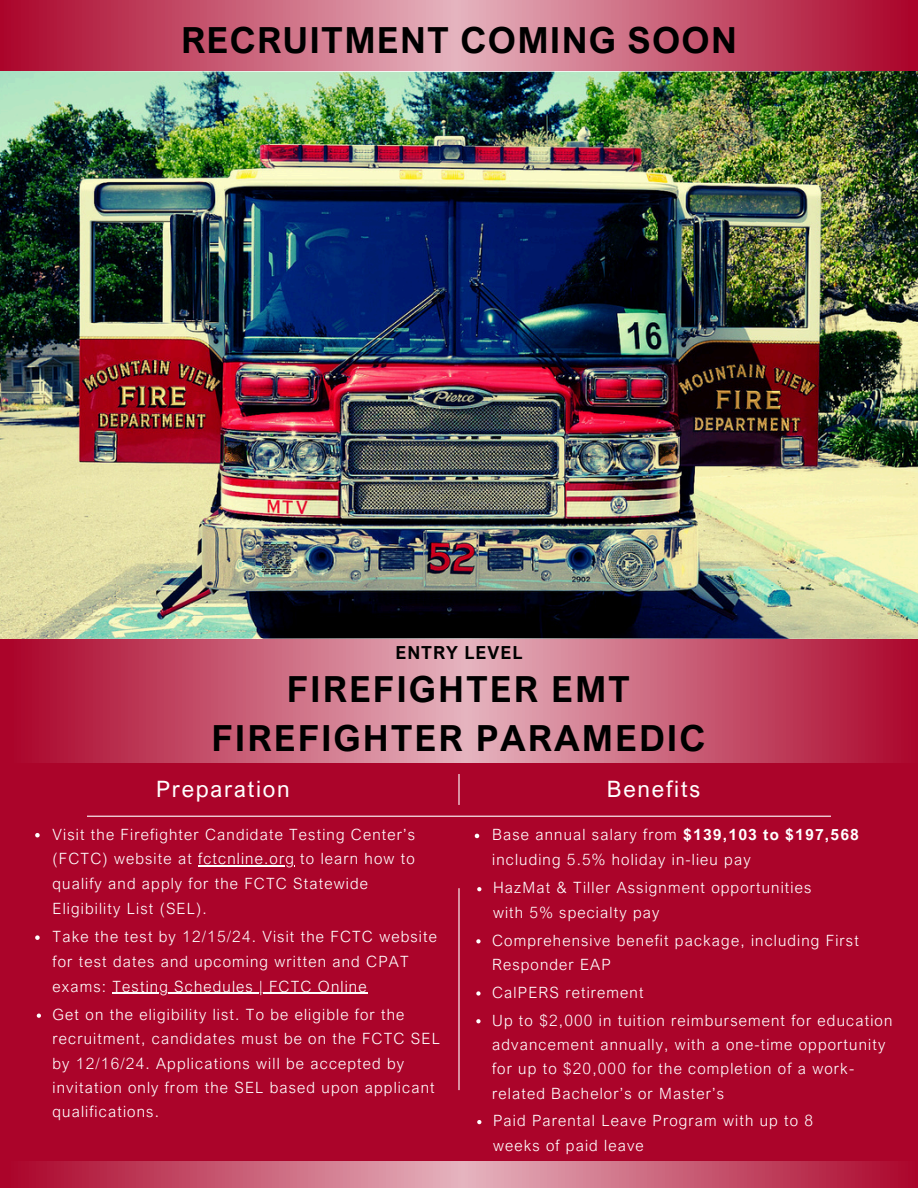
<style>
.page{position:relative;width:918px;height:1188px;background:#ab042a}
.page>*{position:absolute;margin:0;border:0;box-sizing:border-box;transform-origin:0 0}
.t1{font:700 36px "Arial Nova";letter-spacing:.055em;color:#000}
.t2{font:700 36px "Arial Nova";letter-spacing:.035em;color:#000}
.t3{font:22.5px "Arial Nova";letter-spacing:.08em;color:#fff}
.t4{font:700 18px "Arial Nova";letter-spacing:.055em;color:#000}
.t5{font:300 15.45px/24.3px "Arial Nova";letter-spacing:.075em;color:#fff}
.s1{font-weight:700}
</style>
<div class="page">
<img style="left:0;top:71px;width:918px;height:567px">
<svg style="left:39px;top:639px;width:854px;height:124px;background:#c96179"></svg>
<svg style="left:36px;top:1161px;width:854px;height:27px;background:#c96179"></svg>
<hr style="left:87px;top:816px;width:744px;height:1px;background:#fff">
<hr style="left:458px;top:888px;width:2px;height:202px;background:#fff">
<hr style="left:458px;top:774px;width:2px;height:31px;background:#fff">
<svg style="left:29px;top:0;width:854px;height:71px;background:#c96179"></svg>
<svg style="left:35px;top:833px;width:5px;height:4px"></svg>
<hr style="left:198px;top:866px;width:97px;height:1px;background:#fff">
<svg style="left:476px;top:939px;width:5px;height:4px"></svg>
<svg style="left:35px;top:935px;width:5px;height:5px"></svg>
<hr style="left:113px;top:993px;width:255px;height:1px;background:#fff">
<svg style="left:37px;top:1014px;width:4px;height:4px"></svg>
<svg style="left:477px;top:887px;width:4px;height:4px"></svg>
<svg style="left:475px;top:834px;width:4px;height:4px"></svg>
<svg style="left:477px;top:1120px;width:4px;height:4px"></svg>
<svg style="left:476px;top:991px;width:5px;height:5px"></svg>
<svg style="left:476px;top:1019px;width:5px;height:4px"></svg>
<h1 class="t2" style="left:181px;top:17px;width:557px">RECRUITMENT COMING SOON</h1>
<p class="t4" style="left:395px;top:641px;width:129px">ENTRY LEVEL</p>
<p class="t1" style="left:287px;top:666px;width:345px">FIREFIGHTER EMT</p>
<h1 class="t1" style="left:212px;top:716px;width:495px">FIREFIGHTER PARAMEDIC</h1>
<p class="t3" style="left:156px;top:775px;width:135px">Preparation</p>
<h2 class="t3" style="left:607px;top:775px;width:95px">Benefits</h2>
<h2 class="t5" style="left:53px;top:822px;width:364px;line-height:24.8px">Visit the Firefighter Candidate Testing Center’s (FCTC) website at fctcnline.org to learn how to</h2>
<p class="t5" style="left:53px;top:871px;width:317px;line-height:24.8px">qualify and apply for the FCTC Statewide<br>Eligibility List (SEL).</p>
<p class="t5" style="left:492px;top:928px;width:368px">Comprehensive benefit package, including First<br>Responder EAP</p>
<p class="t5" style="left:492px;top:822px;width:368px;line-height:24.8px">Base annual salary from <span class="s1">$139,103 to $197,568 </span>including 5.5% holiday in-lieu pay</p>
<p class="t5" style="left:493px;top:875px;width:320px">HazMat &amp; Tiller Assignment opportunities with 5% specialty pay</p>
<p class="t5" style="left:53px;top:924px;width:386px;line-height:24.8px">Take the test by 12/15/24. Visit the FCTC website for test dates and upcoming written and CPAT exams: Testing Schedules | FCTC Online</p>
<p class="t5" style="left:53px;top:1002px;width:389px">Get on the eligibility list. To be eligible for the recruitment, candidates must be on the FCTC SEL by 12/16/24. Applications will be accepted by invitation only from the SEL based upon applicant qualifications.</p>
<p class="t5" style="left:492px;top:978px;width:402px;line-height:27.8px">CalPERS retirement<br>Up to $2,000 in tuition reimbursement for education</p>
<p class="t5" style="left:492px;top:1032px;width:395px">advancement annually, with a one-time opportunity for up to $20,000 for the completion of a work&shy;related Bachelor’s or Master’s</p>
<p class="t5" style="left:493px;top:1108px;width:322px">Paid Parental Leave Program with up to 8 weeks of paid leave</p>
</div>
